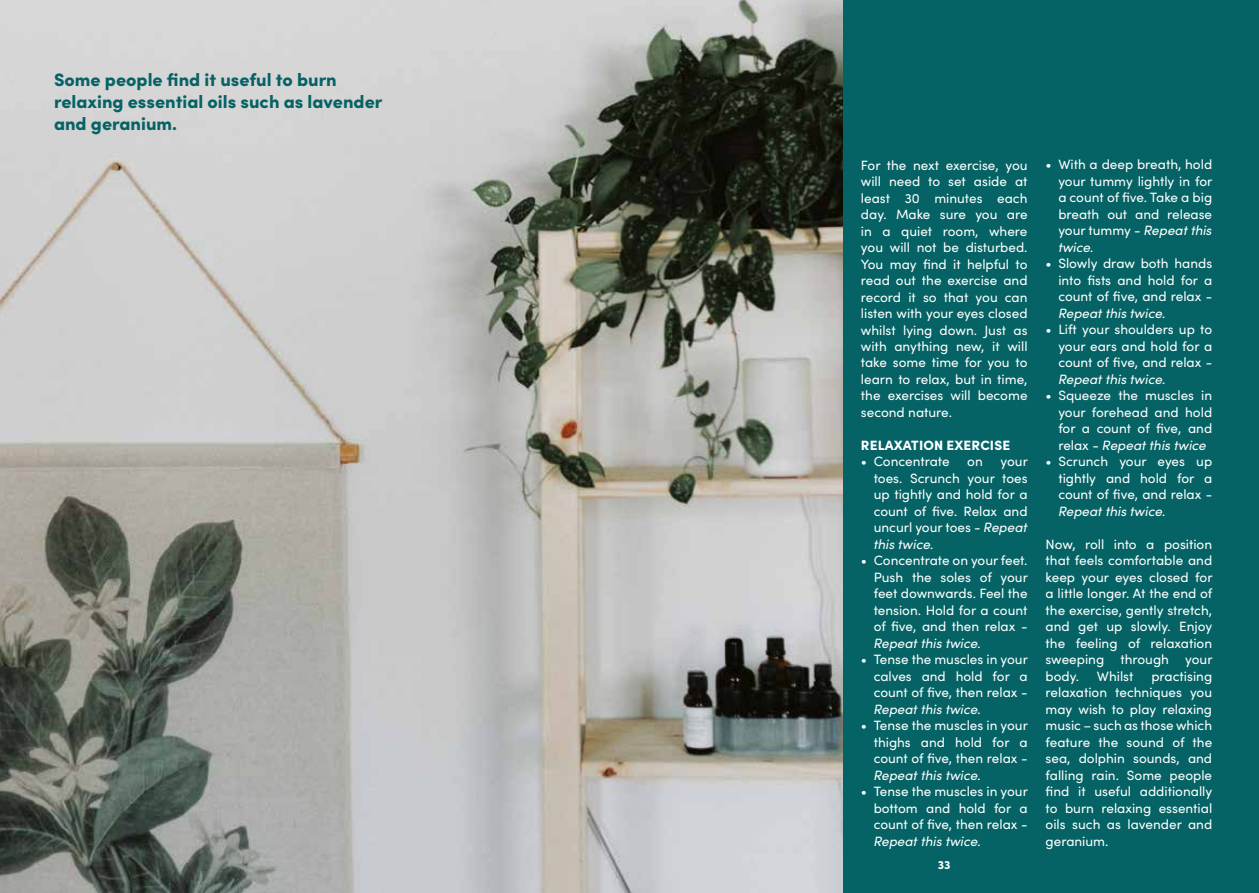
<style>
.page{position:relative;width:1259px;height:893px;background:#056365}
.page>*{position:absolute;margin:0;border:0;box-sizing:border-box;transform-origin:0 0}
.t1{font:900 18px/21.6px "Sofia Pro";color:#056365}
.t2{font:13.5px/16.5px "Sofia Pro";color:#fff;text-align:justify}
.t3{font:italic 13.5px "Sofia Pro";color:#fff}
.t4{font:900 13.5px "Sofia Pro";letter-spacing:.01em;color:#fff}
.t5{font:900 12px "Sofia Pro";color:#fff}
.s1{font-style:italic}
</style>
<div class="page">
<img style="left:0;top:0;width:843px;height:893px">
<h1 class="t1" style="left:54px;top:68px;width:330px">Some people find it useful to burn relaxing essential oils such as lavender and geranium.</h1>
<p class="t2" style="left:861px;top:156px;width:168px">For the next exercise, you will need to set aside at least 30 minutes each day. Make sure you are in a quiet room, where you will not be disturbed.<br>You may find it helpful to read out the exercise and record it so that you can listen with your eyes closed whilst lying down. Just as with anything new, it will take some time for you to learn to relax, but in time, the exercises will become second nature.</p>
<p class="t4" style="left:861px;top:435px;width:151px">RELAXATION EXERCISE</p>
<p class="t2" style="left:861px;top:453px;width:90px">• Concentrate</p>
<p class="t2" style="left:967px;top:453px;width:17px">on</p>
<p class="t2" style="left:873px;top:453px;width:156px;text-indent:127px">your toes. Scrunch your toes up tightly and hold for a count of five. Relax and uncurl your toes - <span class="s1">Repeat this twice.</span></p>
<p class="t2" style="left:873px;top:552px;width:156px;text-indent:-13px">• Concentrate on your feet.<br>Push the soles of your feet downwards. Feel the tension. Hold for a count of five, and then relax -</p>
<p class="t3" style="left:873px;top:633px;width:109px">Repeat this twice.</p>
<p class="t2" style="left:873px;top:651px;width:156px;text-indent:-13px">• Tense the muscles in your calves and hold for a count of five, then relax -</p>
<p class="t3" style="left:873px;top:699px;width:109px">Repeat this twice.</p>
<p class="t2" style="left:873px;top:717px;width:156px;text-indent:-13px">• Tense the muscles in your thighs and hold for a count of five, then relax -</p>
<p class="t3" style="left:873px;top:765px;width:109px">Repeat this twice.</p>
<p class="t2" style="left:873px;top:783px;width:156px;text-indent:-13px">• Tense the muscles in your bottom and hold for a count of five, then relax -</p>
<p class="t3" style="left:873px;top:831px;width:109px">Repeat this twice.</p>
<p class="t5" style="left:938px;top:855px;width:14px">33</p>
<p class="t2" style="left:1058px;top:156px;width:156px;text-indent:-13px">• With a deep breath, hold your tummy lightly in for a count of five. Take a big breath out and release your tummy - <span class="s1">Repeat this twice.</span></p>
<p class="t2" style="left:1058px;top:255px;width:155px;text-indent:-13px">• Slowly draw both hands into fists and hold for a count of five, and relax -</p>
<p class="t3" style="left:1058px;top:303px;width:109px">Repeat this twice.</p>
<p class="t2" style="left:1058px;top:321px;width:155px;text-indent:-13px">• Lift your shoulders up to your ears and hold for a count of five, and relax -</p>
<p class="t3" style="left:1058px;top:369px;width:109px">Repeat this twice.</p>
<p class="t2" style="left:1058px;top:387px;width:155px;text-indent:-13px">• Squeeze the muscles in your forehead and hold for a count of five, and relax - <span class="s1">Repeat this twice</span></p>
<p class="t2" style="left:1058px;top:453px;width:155px;text-indent:-13px">• Scrunch your eyes up tightly and hold for a count of five, and relax -</p>
<p class="t3" style="left:1058px;top:501px;width:109px">Repeat this twice.</p>
<p class="t2" style="left:1045px;top:535px;width:168px">Now, roll into a position that feels comfortable and keep your eyes closed for a little longer. At the end of the exercise, gently stretch, and get up slowly. Enjoy the feeling of relaxation sweeping through your body.</p>
<p class="t2" style="left:1096px;top:667px;width:38px">Whilst</p>
<p class="t2" style="left:1045px;top:667px;width:168px;text-indent:106px">practising relaxation techniques you may wish to play relaxing music – such as those which feature the sound of the sea, dolphin sounds, and falling rain. Some people find it useful additionally to burn relaxing essential oils such as lavender and geranium.</p>
</div>
